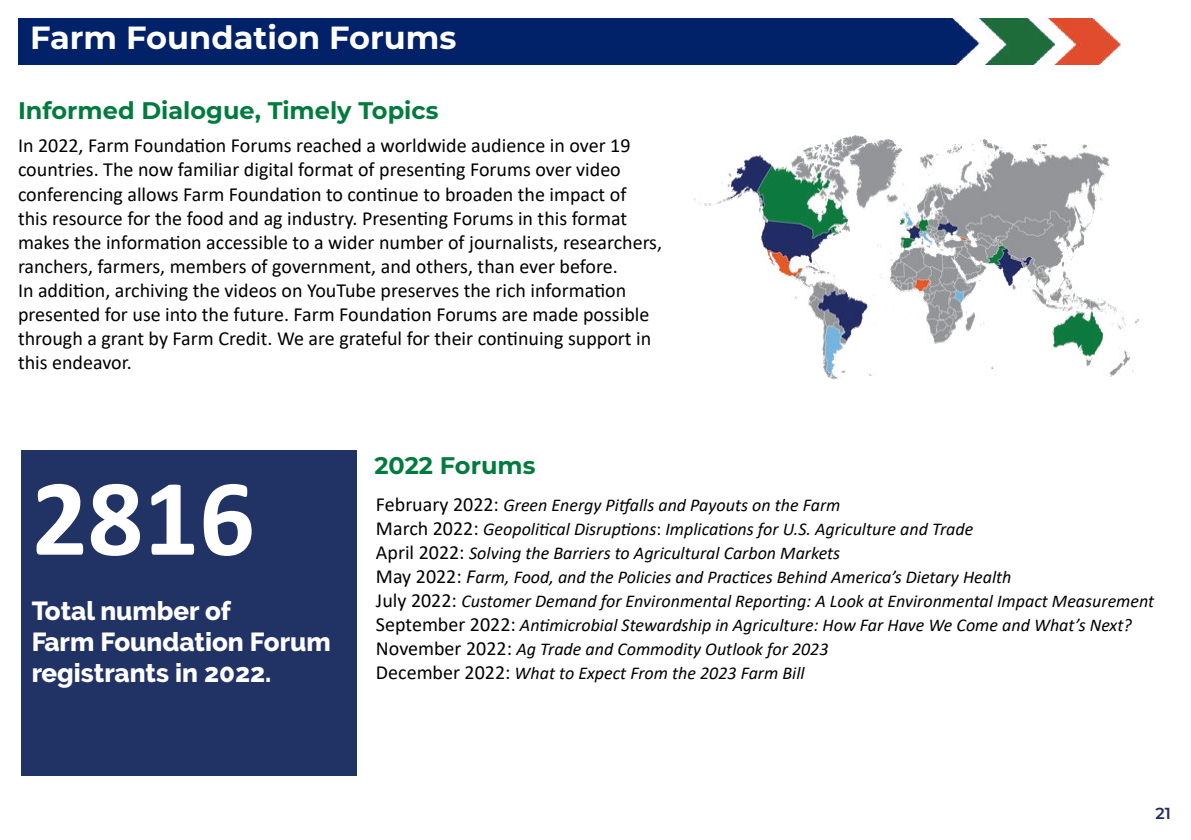
<style>
.page{position:relative;width:1191px;height:840px;background:#fff}
.page>*{position:absolute;margin:0;border:0;box-sizing:border-box;transform-origin:0 0}
.t1{font:700 110px "Calibri";color:#fff}
.t2{font:700 32px "Montserrat";color:#fff}
.t3{font:800 26px/31.2px "Raleway";color:#fff}
.t4{font:700 24px "Montserrat";color:#007b3e}
.t5{font:20px/24px "Calibri";color:#000}
.t6{font:italic 18px/24px "Calibri";color:#000}
.t7{font:600 16px "Montserrat";color:#232c64}
.s1{font-style:normal;font-size:20px}
.s2{font-style:normal}
.s3{font-size:20px}
</style>
<div class="page">
<img style="left:18px;top:18px;width:1103px;height:46px">
<div style="left:22px;top:450px;width:335px;height:325px;background:#213265"></div>
<img style="left:694px;top:136px;width:444px;height:243px">
<h2 class="t2" style="left:30px;top:15px;width:428px">Farm Foundation Forums</h2>
<p class="t4" style="left:18px;top:93px;width:422px">Informed Dialogue, Timely Topics</p>
<p class="t5" style="left:18px;top:133px;width:645px">In 2022, Farm Foundation Forums reached a worldwide audience in over 19 countries. The now familiar digital format of presenting Forums over video conferencing allows Farm Foundation to continue to broaden the impact of<br>this resource for the food and ag industry. Presenting Forums in this format makes the information accessible to a wider number of journalists, researchers, ranchers, farmers, members of government, and others, than ever before.<br>In addition, archiving the videos on YouTube preserves the rich information presented for use into the future. Farm Foundation Forums are made possible through a grant by Farm Credit. We are grateful for their continuing support in this endeavor.</p>
<h1 class="t1" style="left:32px;top:440px;width:225px">2816</h1>
<h3 class="t3" style="left:32px;top:594px;width:300px">Total number of<br>Farm Foundation Forum registrants in 2022.</h3>
<p class="t4" style="left:374px;top:447px;width:162px">2022 Forums</p>
<p class="t6" style="left:376px;top:492px;width:779px"><span class="s1">February 2022:</span> Green Energy Pitfalls and Payouts on the Farm<br><span class="s1">March 2022:</span> Geopolitical Disruptions<span class="s2">:</span> Implications for U.S. Agriculture and Trade<br><span class="s1">April 2022:</span> Solving the Barriers to Agricultural Carbon Markets<br><span class="s1">May 2022:</span> <span class="s3">F</span>arm, Food, and the Policies and Practices Behind America’s Dietary Health<br><span class="s1">July 2022:</span> Customer Demand for Environmental Reporting: A Look at Environmental Impact Measurement <span class="s1">September 2022:</span> Antimicrobial Stewardship in Agriculture: How Far Have We Come and What’s Next?<br><span class="s1">November 2022:</span> Ag Trade and Commodity Outlook for 2023<br><span class="s1">December 2022:</span> What to Expect From the 2023 Farm Bill</p>
<p class="t7" style="left:1155px;top:801px;width:17px">21</p>
</div>
